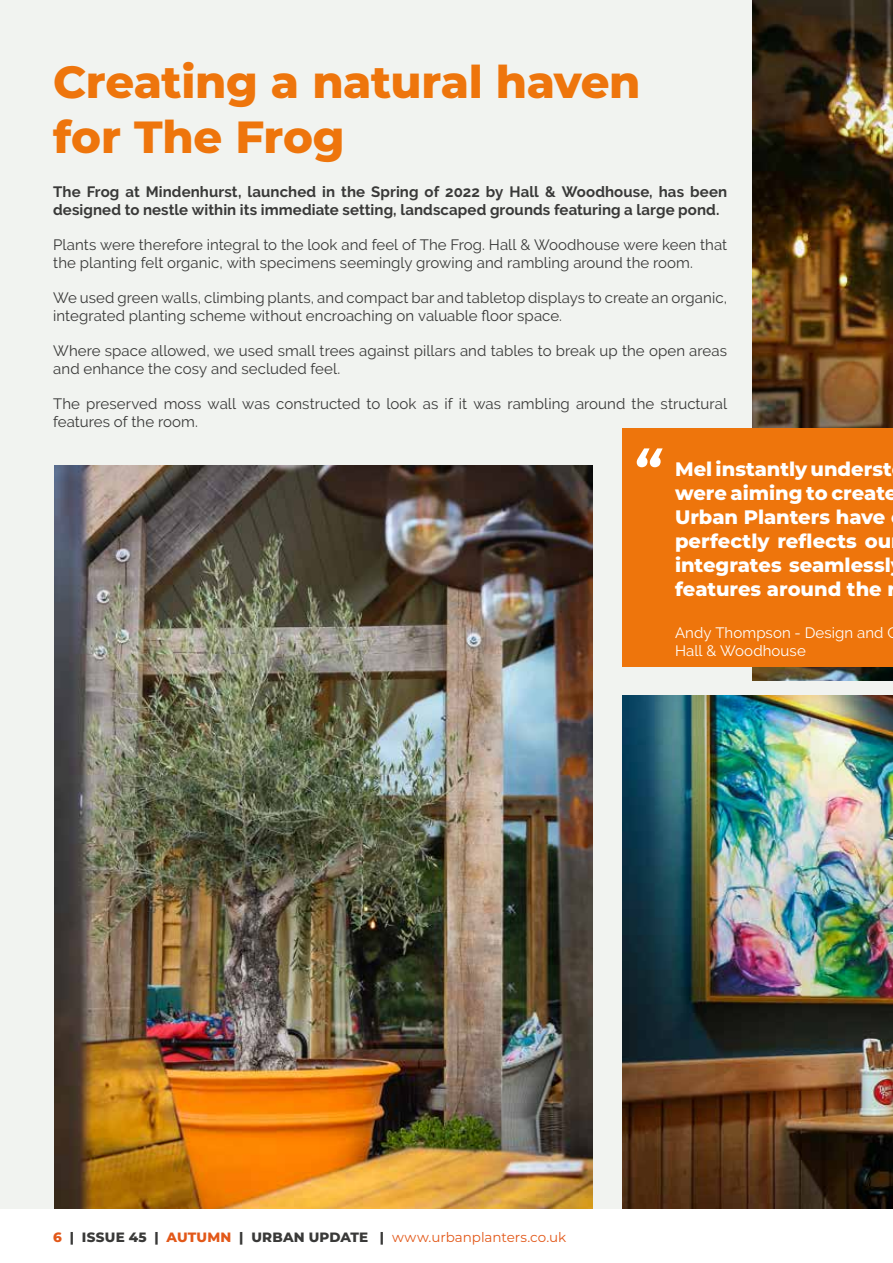
<style>
.page{position:relative;width:893px;height:1263px;background:#fff}
.page>*{position:absolute;margin:0;border:0;box-sizing:border-box;transform-origin:0 0}
.t1{font:italic 700 55.5px "Montserrat";color:#fff}
.t2{font:800 45px/54px "Montserrat";letter-spacing:-.01em;color:#ee750c}
.t3{font:800 19.5px/24px "Montserrat";color:#fff}
.t4{font:15px/18px "Raleway";letter-spacing:.005em;color:#393938}
.t5{font:700 15px/18px "Raleway";letter-spacing:.005em;color:#393938}
.t6{font:15px/18px "Raleway";letter-spacing:.005em;color:#fff}
.t7{font:13.5px "Montserrat";letter-spacing:-.005em;color:#e25819}
.s1{font-weight:800}
.s2{font-weight:800;color:#393938}
</style>
<div class="page">
<div style="left:0;top:0;width:893px;height:1210px;background:#f1f3f0"></div>
<img style="left:622px;top:695px;width:271px;height:515px">
<img style="left:54px;top:466px;width:539px;height:743px">
<img style="left:753px;top:0;width:140px;height:680px">
<div style="left:622px;top:429px;width:271px;height:238px;background:#ee750c"></div>
<h2 class="t2" style="left:53px;top:53px;width:589px">Creating a natural haven for The Frog</h2>
<p class="t5" style="left:53px;top:183px;width:675px">The Frog at Mindenhurst, launched in the Spring of 2022 by Hall &amp; Woodhouse, has been designed to nestle within its immediate setting, landscaped grounds featuring a large pond.</p>
<p class="t4" style="left:53px;top:236px;width:675px">Plants were therefore integral to the look and feel of The Frog. Hall &amp; Woodhouse were keen that the planting felt organic, with specimens seemingly growing and rambling around the room.</p>
<p class="t4" style="left:53px;top:289px;width:675px">We used green walls, climbing plants, and compact bar and tabletop displays to create an organic, integrated planting scheme without encroaching on valuable floor space.</p>
<p class="t4" style="left:53px;top:342px;width:675px">Where space allowed, we used small trees against pillars and tables to break up the open areas and enhance the cosy and secluded feel.</p>
<p class="t4" style="left:53px;top:395px;width:675px">The preserved moss wall was constructed to look as if it was rambling around the structural features of the room.</p>
<h3 class="t3" style="left:675px;top:456px;width:224px">Mel instantly underst were aiming to create<br>Urban Planters have perfectly reflects ou integrates seamlessl features around the r</h3>
<p class="t6" style="left:675px;top:623px;width:224px">Andy Thompson - Design and C<br>Hall &amp; Woodhouse</p>
<h1 class="t1" style="left:632px;top:430px;width:29px">“</h1>
<p class="t7" style="left:53px;top:1228px;width:514px"><span class="s1">6</span> <span class="s2">| ISSUE 45 |</span> <span class="s1">AUTUMN</span> <span class="s2">| URBAN UPDATE |</span> www.urbanplanters.co.uk</p>
</div>
